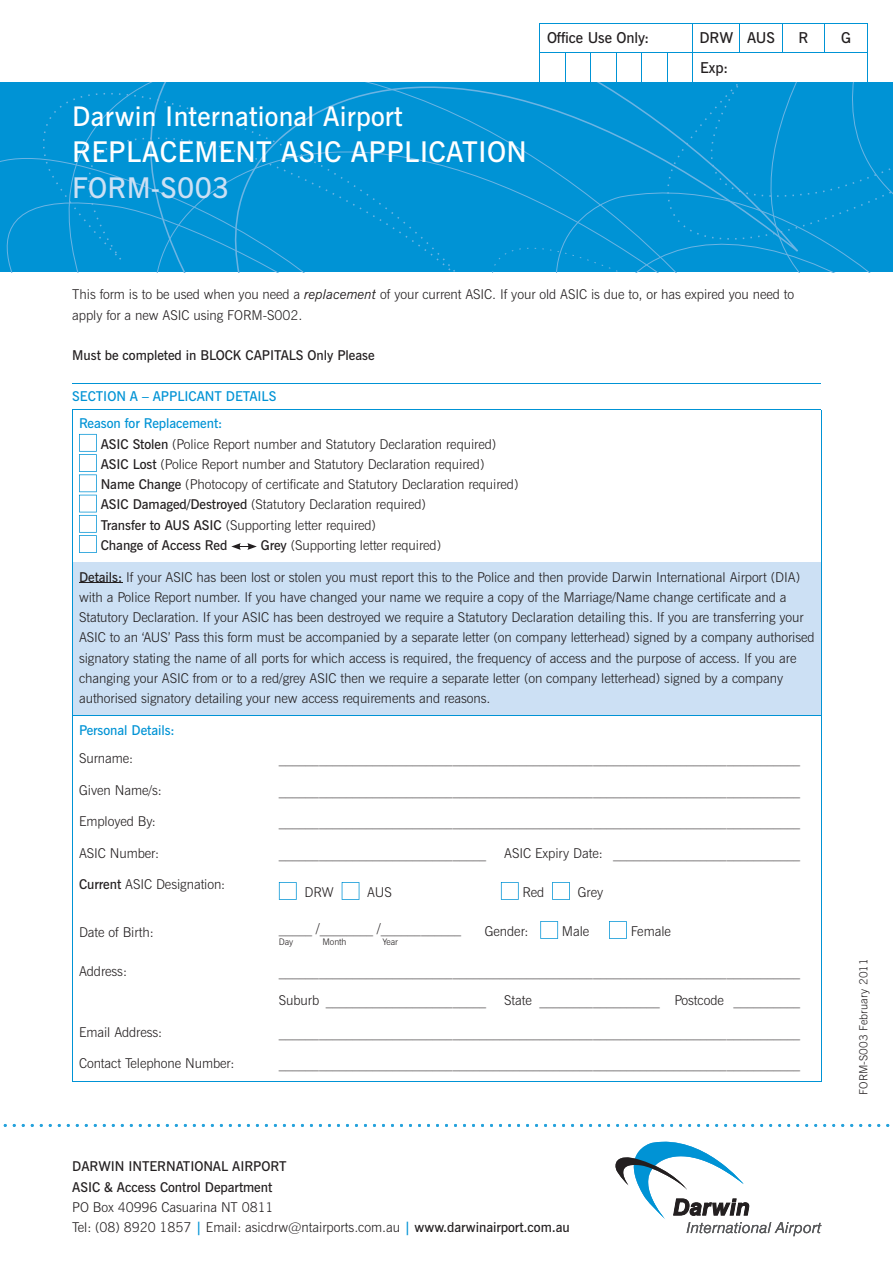
<style>
.page{position:relative;width:893px;height:1263px;background:#fff}
.page>*{position:absolute;margin:0;border:0;box-sizing:border-box;transform-origin:0 0}
.t1{font:600 28.5px "News Gothic BT";letter-spacing:.01em;color:#fff}
.t2{font:600 28.5px "News Gothic BT";letter-spacing:.01em;color:#cce0f4}
.t3{font:600 27px "News Gothic BT";letter-spacing:.01em;color:#fff}
.t4{font:600 15px "News Gothic BT";letter-spacing:-.005em;color:#231f20}
.t5{font:300 13.5px/20.2px "News Gothic BT";letter-spacing:-.005em;color:#231f20}
.t6{font:600 13.5px/20.2px "News Gothic BT";letter-spacing:-.005em;color:#231f20}
.t7{font:600 13.5px/27.8px "News Gothic BT";letter-spacing:-.005em;color:#0093d5}
.t8{font:300 11.25px "News Gothic BT";letter-spacing:.01em;color:#231f20}
.t9{font:300 9px "News Gothic BT";letter-spacing:-.005em;color:#231f20}
.s1{font-weight:400;font-style:italic}
.s2{font-weight:600}
.s3{font-weight:700;color:#0093d5}
</style>
<div class="page">
<div style="left:0;top:128px;width:11px;height:144px;background:#0093d5"></div>
<div style="left:11px;top:82px;width:455px;height:190px;background:#0093d5"></div>
<svg style="left:473px;top:23px;width:420px;height:249px"></svg>
<div style="left:637px;top:82px;width:256px;height:187px;background:#0093d5"></div>
<svg style="left:3px;top:1124px;width:887px;height:3px"></svg>
<img style="left:598px;top:1124px;width:237px;height:3px">
<svg style="left:615px;top:1142px;width:206px;height:94px"></svg>
<hr style="left:72px;top:383px;width:749px;height:1px;background:#0093d5">
<div style="left:73px;top:563px;width:748px;height:153px;background:#cce0f4"></div>
<hr style="left:72px;top:409px;width:201px;height:1px;background:#0093d5">
<hr style="left:72px;top:410px;width:1px;height:153px;background:#0093d5">
<hr style="left:273px;top:409px;width:548px;height:1px;background:#0093d5">
<hr style="left:72px;top:563px;width:1px;height:152px;background:#0093d5">
<hr style="left:72px;top:716px;width:1px;height:365px;background:#0093d5">
<hr style="left:72px;top:1081px;width:749px;height:1px;background:#0093d5">
<hr style="left:72px;top:715px;width:749px;height:1px;background:#0093d5">
<hr style="left:821px;top:410px;width:1px;height:305px;background:#0093d5">
<hr style="left:821px;top:716px;width:1px;height:365px;background:#0093d5">
<svg style="left:79px;top:434px;width:18px;height:119px"></svg>
<svg style="left:231px;top:543px;width:26px;height:7px"></svg>
<hr style="left:79px;top:582px;width:43px;height:1px;background:#231f20">
<svg style="left:279px;top:882px;width:18px;height:18px"></svg>
<svg style="left:342px;top:882px;width:17px;height:18px"></svg>
<svg style="left:501px;top:882px;width:18px;height:18px"></svg>
<svg style="left:552px;top:882px;width:18px;height:18px"></svg>
<svg style="left:540px;top:921px;width:18px;height:18px"></svg>
<svg style="left:609px;top:921px;width:18px;height:18px"></svg>
<h2 class="t3" style="left:72px;top:106px;width:332px">Darwin International Airport</h2>
<h1 class="t1" style="left:72px;top:141px;width:456px">REPLACEMENT ASIC APPLICATION</h1>
<h1 class="t2" style="left:72px;top:177px;width:159px">FORM-S003</h1>
<p class="t4" style="left:547px;top:32px;width:104px">Office Use Only:</p>
<p class="t4" style="left:699px;top:32px;width:77px">DRW AUS</p>
<p class="t4" style="left:799px;top:32px;width:11px">R</p>
<p class="t4" style="left:841px;top:32px;width:11px">G</p>
<p class="t4" style="left:700px;top:62px;width:30px">Exp:</p>
<p class="t5" style="left:72px;top:286px;width:723px">This form is to be used when you need a <span class="s1">replacement</span> of your current ASIC. If your old ASIC is due to, or has expired you need to apply for a new ASIC using FORM-S002.</p>
<p class="t6" style="left:72px;top:347px;width:304px">Must be completed in BLOCK CAPITALS Only Please</p>
<p class="t7" style="left:79px;top:384px;width:199px;text-indent:-7px">SECTION A – APPLICANT DETAILS<br>Reason for Replacement:</p>
<p class="t5" style="left:101px;top:435px;width:419px"><span class="s2">ASIC Stolen</span> (Police Report number and Statutory Declaration required)<br><span class="s2">ASIC Lost</span> (Police Report number and Statutory Declaration required)<br><span class="s2">Name Change</span> (Photocopy of certificate and Statutory Declaration required)<br><span class="s2">ASIC Damaged/Destroyed</span> (Statutory Declaration required)<br><span class="s2">Transfer to AUS ASIC</span> (Supporting letter required)<br><span class="s2">Change of Access Red</span></p>
<p class="t5" style="left:261px;top:537px;width:182px"><span class="s2">Grey</span> (Supporting letter required)</p>
<p class="t5" style="left:79px;top:568px;width:737px"><span class="s2">Details:</span> If your ASIC has been lost or stolen you must report this to the Police and then provide Darwin International Airport (DIA) with a Police Report number. If you have changed your name we require a copy of the Marriage/Name change certificate and a Statutory Declaration. If your ASIC has been destroyed we require a Statutory Declaration detailing this. If you are transferring your ASIC to an ‘AUS’ Pass this form must be accompanied by a separate letter (on company letterhead) signed by a company authorised signatory stating the name of all ports for which access is required, the frequency of access and the purpose of access. If you are changing your ASIC from or to a red/grey ASIC then we require a separate letter (on company letterhead) signed by a company authorised signatory detailing your new access requirements and reasons.</p>
<p class="t7" style="left:79px;top:717px;width:97px">Personal Details:</p>
<p class="t5" style="left:79px;top:750px;width:56px">Surname:</p>
<p class="t5" style="left:279px;top:750px;width:523px">______________________________________________________________________________</p>
<p class="t5" style="left:79px;top:781px;width:84px">Given Name/s:</p>
<p class="t5" style="left:279px;top:781px;width:523px">______________________________________________________________________________</p>
<p class="t5" style="left:79px;top:813px;width:78px">Employed By:</p>
<p class="t5" style="left:279px;top:813px;width:523px">______________________________________________________________________________</p>
<p class="t5" style="left:79px;top:844px;width:82px">ASIC Number:</p>
<p class="t5" style="left:279px;top:844px;width:209px">_______________________________</p>
<p class="t5" style="left:504px;top:844px;width:297px">ASIC Expiry Date: ____________________________</p>
<p class="t5" style="left:79px;top:876px;width:148px"><span class="s2">Current</span> ASIC Designation:</p>
<p class="t5" style="left:304px;top:883px;width:31px">DRW</p>
<p class="t5" style="left:367px;top:883px;width:26px">AUS</p>
<p class="t5" style="left:523px;top:883px;width:23px">Red</p>
<p class="t5" style="left:578px;top:883px;width:27px">Grey</p>
<p class="t5" style="left:79px;top:923px;width:76px">Date of Birth:</p>
<p class="t5" style="left:279px;top:919px;width:184px">_____ /________ /____________</p>
<p class="t5" style="left:485px;top:922px;width:45px">Gender:</p>
<p class="t5" style="left:562px;top:922px;width:29px">Male</p>
<p class="t5" style="left:631px;top:922px;width:42px">Female</p>
<p class="t9" style="left:279px;top:938px;width:16px">Day</p>
<p class="t9" style="left:322px;top:938px;width:26px">Month</p>
<p class="t9" style="left:382px;top:938px;width:17px">Year</p>
<p class="t5" style="left:79px;top:963px;width:49px">Address:</p>
<p class="t5" style="left:279px;top:959px;width:523px;line-height:28.8px">______________________________________________________________________________<br>Suburb ________________________</p>
<p class="t5" style="left:504px;top:992px;width:297px">State __________________ Postcode __________</p>
<p class="t5" style="left:79px;top:1023px;width:85px">Email Address:</p>
<p class="t5" style="left:79px;top:1055px;width:157px">Contact Telephone Number:</p>
<p class="t5" style="left:279px;top:1023px;width:523px">______________________________________________________________________________</p>
<p class="t5" style="left:279px;top:1055px;width:523px">______________________________________________________________________________</p>
<p class="t6" style="left:72px;top:1158px;width:216px">DARWIN INTERNATIONAL AIRPORT<br>ASIC &amp; Access Control Department</p>
<p class="t5" style="left:72px;top:1198px;width:499px">PO Box 40996 Casuarina NT 0811<br>Tel: (08) 8920 1857 <span class="s3">|</span> Email: asicdrw@ntairports.com.au <span class="s3">|</span> <span class="s2">www.darwinairport.com.au</span></p>
<p class="t8" style="left:859px;top:1095px;width:138px;rotate:-90deg">FORM-S003 February 2011</p>
</div>
